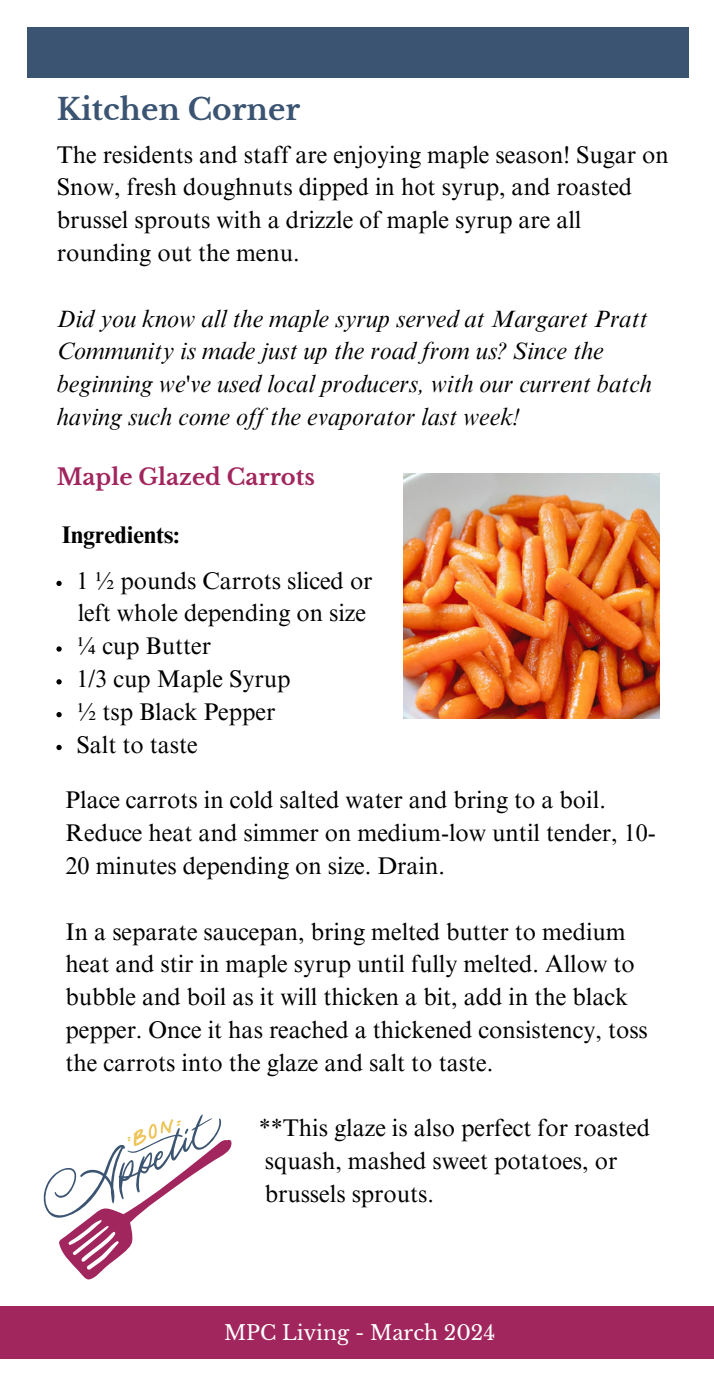
<style>
.page{position:relative;width:714px;height:1386px;background:#fff}
.page>*{position:absolute;margin:0;border:0;box-sizing:border-box;transform-origin:0 0}
.t1{font:700 29.57px "Libre Baskerville";color:#3b5472}
.t2{font:24.15px/32.9px "Times NRMT Pro";color:#000}
.t3{font:italic 24.15px/32.9px "Times NRMT Pro";color:#000}
.t4{font:700 24.15px "Times NRMT Pro";color:#000}
.t5{font:700 22.57px "Libre Baskerville";color:#a1265d}
.t6{font:20.3px "Libre Baskerville";color:#fff}
</style>
<div class="page">
<div style="left:0;top:1306px;width:714px;height:53px;background:#a1265d"></div>
<div style="left:27px;top:27px;width:661px;height:50px;background:#3b5472"></div>
<img style="left:403px;top:474px;width:256px;height:244px">
<svg style="left:73px;top:1140px;width:159px;height:140px"></svg>
<svg style="left:43px;top:1114px;width:187px;height:151px"></svg>
<svg style="left:56px;top:581px;width:6px;height:5px"></svg>
<svg style="left:56px;top:646px;width:6px;height:6px"></svg>
<svg style="left:56px;top:679px;width:6px;height:5px"></svg>
<svg style="left:56px;top:712px;width:6px;height:5px"></svg>
<svg style="left:56px;top:745px;width:6px;height:5px"></svg>
<p class="t1" style="left:57px;top:92px;width:245px">Kitchen Corner</p>
<p class="t2" style="left:57px;top:141px;width:613px">The residents and staff are enjoying maple season! Sugar on Snow, fresh doughnuts dipped in hot syrup, and roasted brussel sprouts with a drizzle of maple syrup are all rounding out the menu.</p>
<p class="t3" style="left:57px;top:305px;width:596px">Did you know all the maple syrup served at Margaret Pratt Community is made just up the road from us? Since the beginning we've used local producers, with our current batch having such come off the evaporator last week!</p>
<p class="t5" style="left:57px;top:463px;width:260px">Maple Glazed Carrots</p>
<p class="t4" style="left:62px;top:526px;width:120px">Ingredients:</p>
<p class="t2" style="left:76px;top:567px;width:298px">1 ½ pounds Carrots sliced or left whole depending on size ¼ cup Butter<br>1/3 cup Maple Syrup<br>½ tsp Black Pepper<br>Salt to taste</p>
<p class="t2" style="left:66px;top:787px;width:592px">Place carrots in cold salted water and bring to a boil.<br>Reduce heat and simmer on medium-low until tender, 10-<br>20 minutes depending on size. Drain.</p>
<p class="t2" style="left:66px;top:918px;width:584px">In a separate saucepan, bring melted butter to medium heat and stir in maple syrup until fully melted. Allow to bubble and boil as it will thicken a bit, add in the black pepper. Once it has reached a thickened consistency, toss the carrots into the glaze and salt to taste.</p>
<p class="t2" style="left:259px;top:1115px;width:393px">**This glaze is also perfect for roasted squash, mashed sweet potatoes, or brussels sprouts.</p>
<p class="t6" style="left:224px;top:1320px;width:273px">MPC Living - March 2024</p>
</div>
